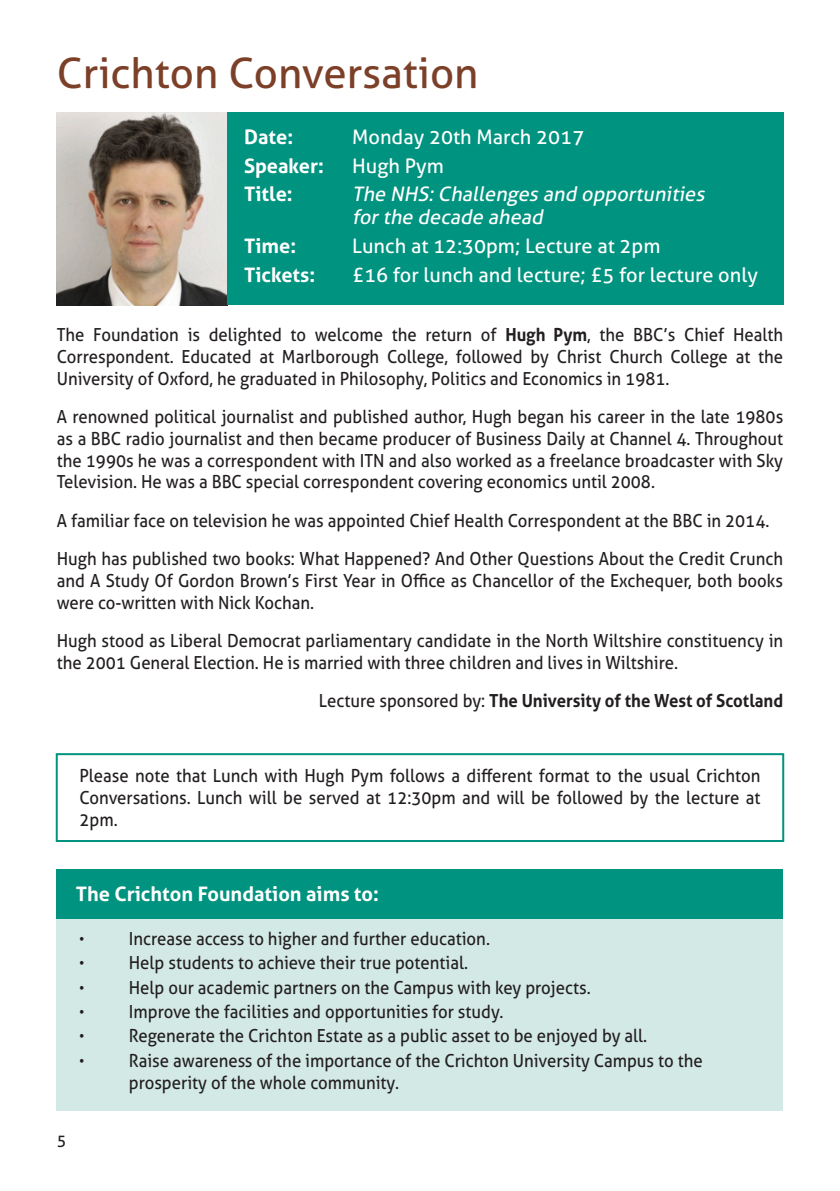
<style>
.page{position:relative;width:840px;height:1191px;background:#fff}
.page>*{position:absolute;margin:0;border:0;box-sizing:border-box;transform-origin:0 0}
.t1{font:42px "Aller";color:#7c4028}
.t2{font:20px "Aller";color:#fff}
.t3{font:700 20px "Aller";color:#fff}
.t4{font:italic 20px/23px "Aller";color:#fff}
.t5{font:18px/21.6px "Aller";color:#231f20;scale:.93 1}
.t6{font:700 18px "Aller";color:#231f20;scale:.93 1}
.t7{font:18px "Myriad";color:#231f20;scale:.93 1}
.t8{font:16px "Aller";color:#231f20}
.s1{font-weight:700}
.s2{font-weight:400}
</style>
<div class="page">
<img style="left:57px;top:112px;width:170px;height:193px">
<div style="left:227px;top:112px;width:555px;height:193px;background:#00937f"></div>
<div style="left:56px;top:753px;width:727px;height:89px;border:2px solid #00937f"></div>
<div style="left:57px;top:885px;width:725px;height:225px;background:#d3e9e5"></div>
<div style="left:57px;top:869px;width:725px;height:50px;background:#00937f"></div>
<h1 class="t1" style="left:57px;top:47px;width:423px">Crichton Conversation</h1>
<p class="t3" style="left:244px;top:125px;width:51px">Date:</p>
<p class="t2" style="left:352px;top:125px;width:233px">Monday 20th March 2017</p>
<p class="t3" style="left:244px;top:153px;width:81px">Speaker:</p>
<p class="t2" style="left:352px;top:153px;width:93px">Hugh Pym</p>
<p class="t3" style="left:244px;top:182px;width:50px">Title:</p>
<p class="t4" style="left:352px;top:183px;width:358px">The NHS:Challenges and opportunities forthe decade ahead</p>
<p class="t3" style="left:244px;top:234px;width:54px">Time:</p>
<p class="t2" style="left:352px;top:234px;width:310px">Lunch at 12:30pm; Lecture at 2pm</p>
<p class="t3" style="left:244px;top:262px;width:73px">Tickets:</p>
<p class="t2" style="left:352px;top:262px;width:407px">£16 for lunch and lecture; £5 for lecture only</p>
<p class="t5" style="left:57px;top:324px;width:782px;text-align:justify">The Foundation is delighted to welcome the return of <span class="s1">Hugh Pym</span>, the BBC’s Chief Health Correspondent. Educated at Marlborough College, followed by Christ Church College at the University of Oxford, he graduated in Philosophy, Politics and Economics in 1981.</p>
<p class="t5" style="left:57px;top:406px;width:782px;text-align:justify">A renowned political journalist and published author, Hugh began his career in the late 1980s as a BBC radio journalist and then became producer of Business Daily at Channel 4. Throughout the 1990s he was a correspondent with ITN and also worked as a freelance broadcaster with Sky Television. He was a BBC special correspondent covering economics until 2008.</p>
<p class="t5" style="left:57px;top:501px;width:782px;line-height:38.6px">A familiar face on television he was appointed Chief Health Correspondent at the BBC in 2014.<br>Hugh has published two books: What Happened? And Other Questions About the Credit Crunch</p>
<p class="t5" style="left:57px;top:570px;width:782px">and A Study Of Gordon Brown’s First Year in Office as Chancellor of the Exchequer, both books were co-written with Nick Kochan.</p>
<p class="t5" style="left:57px;top:630px;width:782px">Hugh stood as Liberal Democrat parliamentary candidate in the North Wiltshire constituency in the 2001 General Election. He is married with three children and lives in Wiltshire.</p>
<p class="t6" style="left:319px;top:690px;width:500px"><span class="s2">Lecture sponsored by:</span> The University of the West of Scotland</p>
<p class="t5" style="left:79px;top:765px;width:733px;text-align:justify">Please note that Lunch with Hugh Pym follows a different format to the usual Crichton Conversations. Lunch will be served at 12:30pm and will be followed by the lecture at 2pm.</p>
<p class="t3" style="left:76px;top:882px;width:305px">The Crichton Foundation aims to:</p>
<p class="t7" style="left:79px;top:929px;width:7px">•</p>
<p class="t5" style="left:129px;top:927px;width:389px">Increase access to higher and further education.</p>
<p class="t7" style="left:79px;top:954px;width:7px">•</p>
<p class="t5" style="left:129px;top:952px;width:366px">Help students to achieve their true potential.</p>
<p class="t7" style="left:79px;top:978px;width:7px">•</p>
<p class="t5" style="left:129px;top:976px;width:498px">Help our academic partners on the Campus with key projects.</p>
<p class="t7" style="left:79px;top:1003px;width:7px">•</p>
<p class="t5" style="left:129px;top:1000px;width:404px">Improve the facilities and opportunities for study.</p>
<p class="t7" style="left:79px;top:1027px;width:7px">•</p>
<p class="t5" style="left:129px;top:1025px;width:558px">Regenerate the Crichton Estate as a public asset to be enjoyed by all.</p>
<p class="t7" style="left:79px;top:1052px;width:7px">•</p>
<p class="t5" style="left:129px;top:1049px;width:618px">Raise awareness of the importance of the Crichton University Campus to the prosperity of the whole community.</p>
<p class="t8" style="left:57px;top:1130px;width:11px">5</p>
</div>
